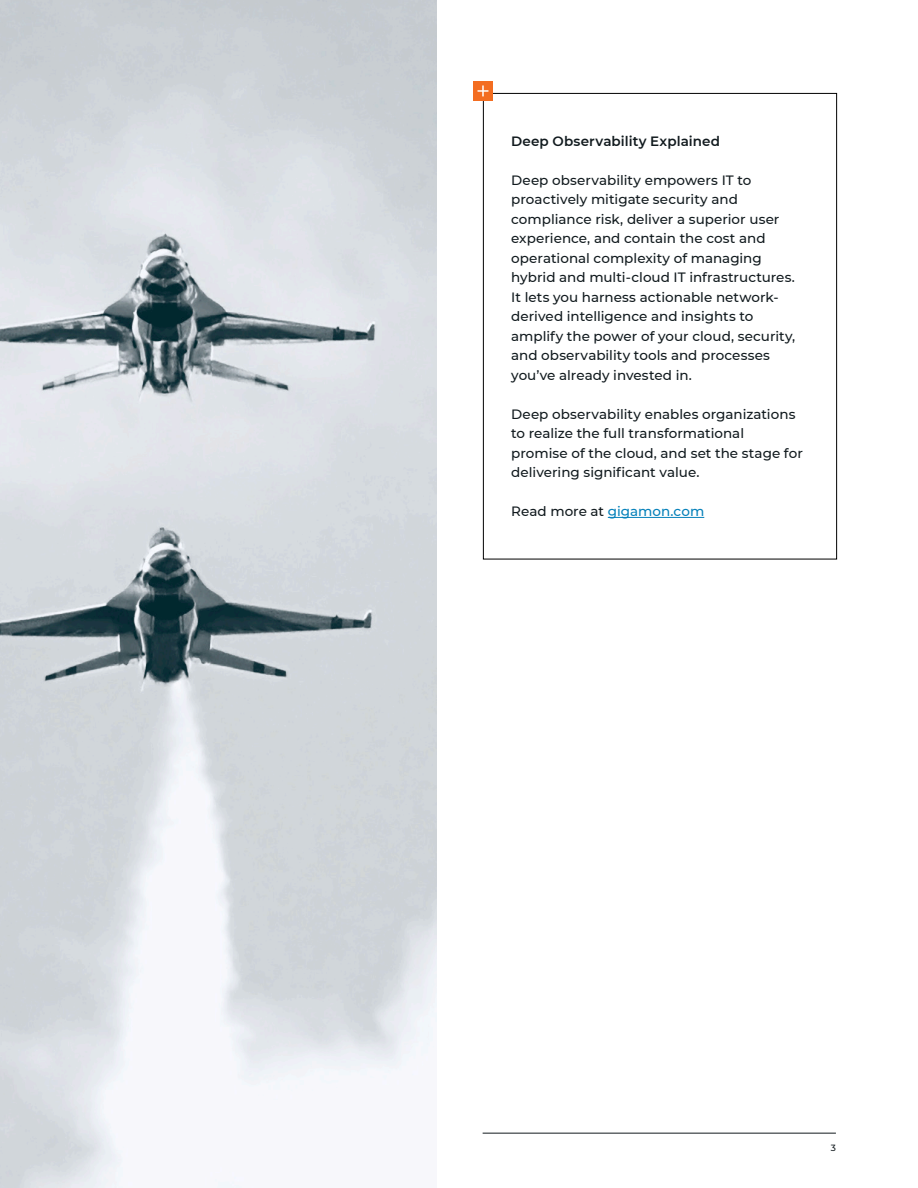
<style>
.page{position:relative;width:918px;height:1188px;background:#fff}
.page>*{position:absolute;margin:0;border:0;box-sizing:border-box;transform-origin:0 0}
.t1{font:500 13.5px/19.5px "Montserrat";color:#111a1e}
.t2{font:600 13.5px "Montserrat";letter-spacing:.005em;color:#111a1e}
.t3{font:500 13.5px "Montserrat";color:#0681ba}
.t4{font:500 9px "Montserrat";color:#111a1e}
.s1{color:#111a1e}
</style>
<div class="page">
<hr style="left:483px;top:1133px;width:353px;height:1px;background:#111a1e">
<img style="left:0;top:0;width:437px;height:1188px">
<svg style="left:483px;top:93px;width:354px;height:467px"></svg>
<hr style="left:608px;top:517px;width:96px;height:1px;background:#0681ba">
<div style="left:473px;top:81px;width:20px;height:20px;background:#f36d21"></div>
<svg style="left:478px;top:86px;width:10px;height:10px"></svg>
<p class="t2" style="left:511px;top:132px;width:210px">Deep Observability Explained</p>
<p class="t1" style="left:511px;top:170px;width:286px">Deep observability empowers IT to proactively mitigate security and compliance risk, deliver a superior user experience, and contain the cost and operational complexity of managing hybrid and multi-cloud IT infrastructures.<br>It lets you harness actionable network&shy;derived intelligence and insights to amplify the power of your cloud, security, and observability tools and processes you’ve already invested in.</p>
<p class="t1" style="left:511px;top:404px;width:293px">Deep observability enables organizations to realize the full transformational promise of the cloud, and set the stage for delivering significant value.</p>
<p class="t3" style="left:511px;top:502px;width:195px"><span class="s1">Read more at</span> gigamon.com</p>
<p class="t4" style="left:831px;top:1142px;width:7px">3</p>
</div>
